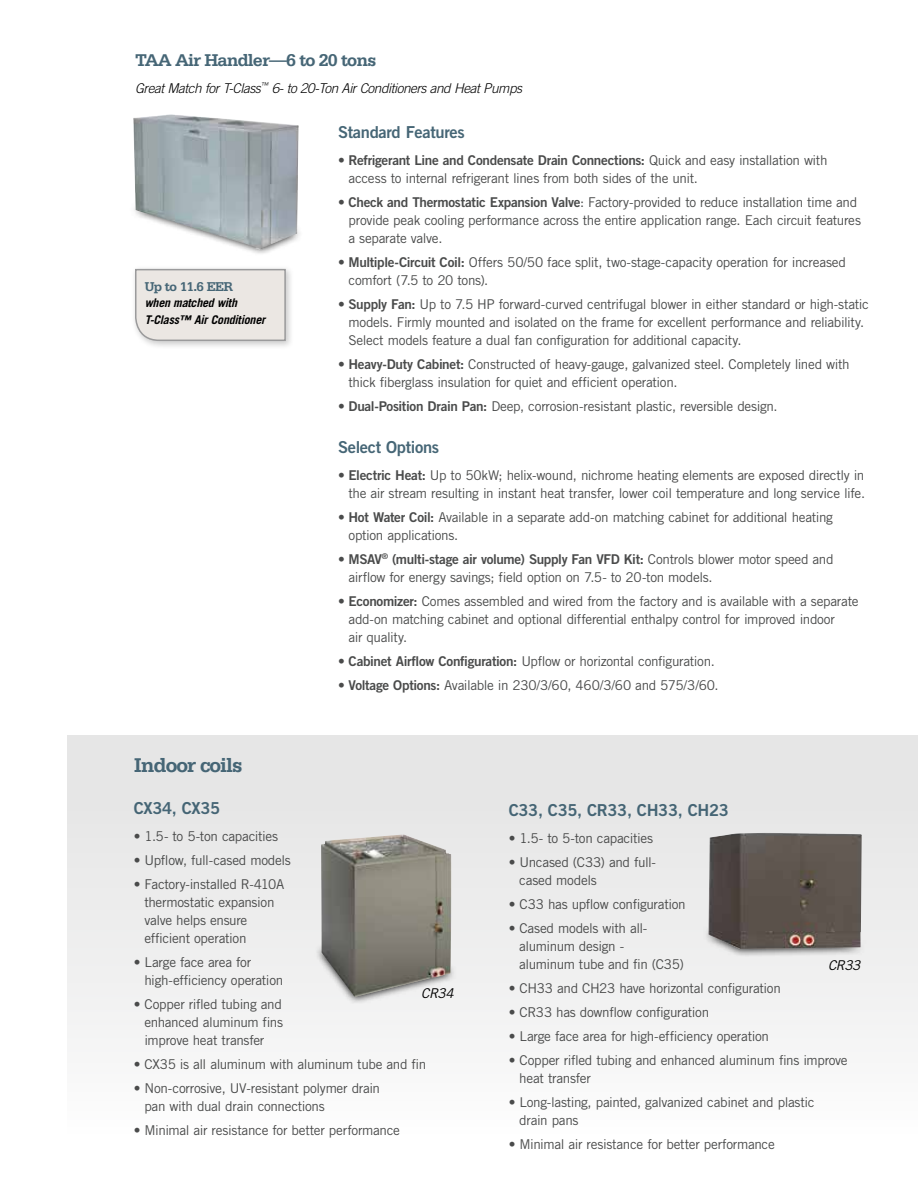
<style>
.page{position:relative;width:918px;height:1188px;background:#fff}
.page>*{position:absolute;margin:0;border:0;box-sizing:border-box;transform-origin:0 0}
.t1{font:700 21px "Serifa Std";letter-spacing:-.05em;color:#466676}
.t2{font:700 18px "Serifa Std";letter-spacing:-.05em;color:#466676}
.t3{font:16.5px "Trade Gothic LT Std Bd 2";letter-spacing:-.02em;color:#466676}
.t4{font:13.5px/18px "Trade Gothic LT Std";letter-spacing:-.025em;color:#4a4b4b}
.t5{font:13.5px "Trade Gothic LT Std Bd 2";letter-spacing:-.025em;color:#4a4b4b}
.t6{font:italic 300 13.5px "Trade Gothic LT Std";letter-spacing:-.03em;color:#000}
.t7{font:700 13.5px "Serifa Std";letter-spacing:-.05em;color:#466676}
.t8{font:italic 13.5px "Trade Gothic LT Std";letter-spacing:-.03em;color:#000}
.t9{font:italic 700 12px/16.5px "Trade Gothic LT Std";letter-spacing:-.02em;color:#000}
.s1{font-family:"Trade Gothic LT Std"}
.s2{font-family:"Trade Gothic LT Std Bd 2"}
</style>
<div class="page">
<div style="left:68px;top:735px;width:850px;height:453px;background:linear-gradient(to right,#f1f1f1,#f2f2f2)"></div>
<div style="left:131px;top:265px;width:163px;height:84px;background:#000;opacity:.2"></div>
<svg style="left:134px;top:268px;width:153px;height:74px;background:#e6e2df"></svg>
<img style="left:133px;top:114px;width:166px;height:136px">
<svg style="left:315px;top:935px;width:142px;height:69px;fill:#f1f1f1"></svg>
<svg style="left:703px;top:925px;width:163px;height:32px"></svg>
<img style="left:321px;top:834px;width:130px;height:163px">
<img style="left:708px;top:833px;width:154px;height:116px">
<h2 class="t2" style="left:135px;top:49px;width:243px">TAA Air Handler—6 to 20 tons</h2>
<p class="t6" style="left:135px;top:80px;width:389px">Great Match for T-Class<sup>™</sup> 6- to 20-Ton Air Conditioners and Heat Pumps</p>
<p class="t7" style="left:145px;top:278px;width:90px">Up to 11.6 EER</p>
<p class="t9" style="left:145px;top:295px;width:122px">when matched with<br>T-Class™ Air Conditioner</p>
<p class="t3" style="left:338px;top:122px;width:128px">Standard Features</p>
<p class="t5" style="left:338px;top:152px;width:491px">• Refrigerant Line and Condensate Drain Connections: <span class="s1">Quick and easy installation with</span></p>
<p class="t4" style="left:349px;top:169px;width:351px">access to internal refrigerant lines from both sides of the unit.</p>
<p class="t4" style="left:349px;top:193px;width:514px;text-indent:-11px"><span class="s2">• Check and Thermostatic Expansion Valve</span>: Factory-provided to reduce installation time and provide peak cooling performance across the entire application range. Each circuit features a separate valve.</p>
<p class="t4" style="left:349px;top:253px;width:499px;text-indent:-11px"><span class="s2">• Multiple-Circuit Coil:</span> Offers 50/50 face split, two-stage-capacity operation for increased comfort (7.5 to 20 tons).</p>
<p class="t4" style="left:349px;top:295px;width:522px;text-indent:-11px"><span class="s2">• Supply Fan:</span> Up to 7.5 HP forward-curved centrifugal blower in either standard or high-static models. Firmly mounted and isolated on the frame for excellent performance and reliability.<br>Select models feature a dual fan configuration for additional capacity.</p>
<p class="t4" style="left:349px;top:355px;width:503px;text-indent:-11px"><span class="s2">• Heavy-Duty Cabinet:</span> Constructed of heavy-gauge, galvanized steel. Completely lined with thick fiberglass insulation for quiet and efficient operation.</p>
<p class="t4" style="left:338px;top:397px;width:441px"><span class="s2">• Dual-Position Drain Pan:</span> Deep, corrosion-resistant plastic, reversible design.</p>
<p class="t3" style="left:338px;top:437px;width:103px">Select Options</p>
<p class="t4" style="left:338px;top:466px;width:529px;text-align:right"><span class="s2">• Electric Heat:</span> Up to 50kW; helix-wound, nichrome heating elements are exposed directly in the air stream resulting in instant heat transfer, lower coil temperature and long service life.</p>
<p class="t4" style="left:349px;top:508px;width:486px;text-indent:-11px"><span class="s2">• Hot Water Coil:</span> Available in a separate add-on matching cabinet for additional heating option applications.</p>
<p class="t5" style="left:338px;top:551px;width:497px">• MSAV<sup>®</sup> (multi-stage air volume) Supply Fan VFD Kit: <span class="s1">Controls blower motor speed and</span></p>
<p class="t4" style="left:349px;top:568px;width:366px">airflow for energy savings; field option on 7.5- to 20-ton models.</p>
<p class="t4" style="left:349px;top:592px;width:511px;text-indent:-11px"><span class="s2">• Economizer:</span> Comes assembled and wired from the factory and is available with a separate add-on matching cabinet and optional differential enthalpy control for improved indoor<br>air quality.</p>
<p class="t4" style="left:338px;top:652px;width:378px"><span class="s2">• Cabinet Airflow Configuration:</span> Upflow or horizontal configuration.</p>
<p class="t4" style="left:338px;top:676px;width:382px"><span class="s2">• Voltage Options:</span> Available in 230/3/60, 460/3/60 and 575/3/60.</p>
<h1 class="t1" style="left:134px;top:752px;width:110px">Indoor coils</h1>
<p class="t3" style="left:134px;top:798px;width:88px">CX34, CX35</p>
<p class="t4" style="left:134px;top:827px;width:146px">• 1.5- to 5-ton capacities</p>
<p class="t4" style="left:134px;top:851px;width:158px">• Upflow, full-cased models</p>
<p class="t4" style="left:144px;top:875px;width:141px;text-indent:-11px">• Factory-installed R-410A thermostatic expansion valve helps ensure efficient operation</p>
<p class="t4" style="left:144px;top:953px;width:140px;text-indent:-11px">• Large face area for high-efficiency operation</p>
<p class="t4" style="left:144px;top:995px;width:140px;text-align:justify;text-indent:-11px">• Copper rifled tubing and enhanced aluminum fins improve heat transfer</p>
<p class="t4" style="left:134px;top:1055px;width:294px">• CX35 is all aluminum with aluminum tube and fin</p>
<p class="t4" style="left:144px;top:1079px;width:237px;text-indent:-10px">• Non-corrosive, UV-resistant polymer drain pan with dual drain connections</p>
<p class="t4" style="left:134px;top:1121px;width:268px">• Minimal air resistance for better performance</p>
<p class="t8" style="left:421px;top:985px;width:34px">CR34</p>
<p class="t3" style="left:509px;top:800px;width:222px">C33, C35, CR33, CH33, CH23</p>
<p class="t4" style="left:509px;top:829px;width:146px">• 1.5- to 5-ton capacities</p>
<p class="t4" style="left:519px;top:853px;width:138px;text-indent:-11px">• Uncased (C33) and full&shy;cased models</p>
<p class="t4" style="left:509px;top:895px;width:178px">• C33 has upflow configuration</p>
<p class="t4" style="left:519px;top:919px;width:166px;text-indent:-11px">• Cased models with all&shy;aluminum design -<br>aluminum tube and fin (C35)</p>
<p class="t4" style="left:509px;top:979px;width:274px">• CH33 and CH23 have horizontal configuration</p>
<p class="t4" style="left:509px;top:1003px;width:202px">• CR33 has downflow configuration</p>
<p class="t4" style="left:509px;top:1027px;width:262px">• Large face area for high-efficiency operation</p>
<p class="t4" style="left:519px;top:1051px;width:330px;text-indent:-11px">• Copper rifled tubing and enhanced aluminum fins improve heat transfer</p>
<p class="t4" style="left:519px;top:1093px;width:297px;text-indent:-11px">• Long-lasting, painted, galvanized cabinet and plastic drain pans</p>
<p class="t4" style="left:509px;top:1135px;width:268px">• Minimal air resistance for better performance</p>
<p class="t8" style="left:828px;top:957px;width:34px">CR33</p>
</div>
